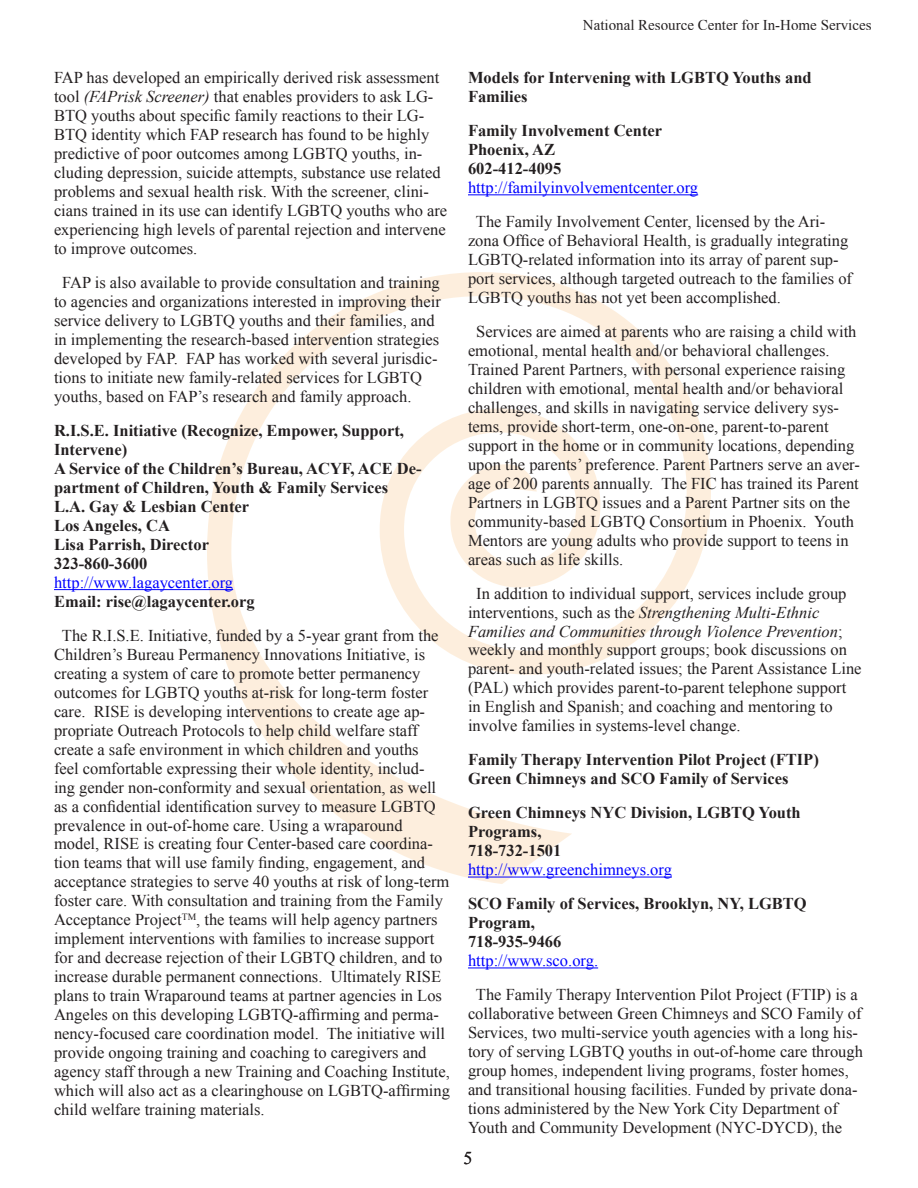
<style>
.page{position:relative;width:918px;height:1188px;background:#fff}
.page>*{position:absolute;margin:0;border:0;box-sizing:border-box;transform-origin:0 0}
.t1{font:18px "Times New Roman";color:#231f20}
.t2{font:16.5px/18.9px "Times New Roman";color:#231f20}
.t3{font:700 16.5px/18.9px "Times New Roman";color:#231f20}
.t4{font:15px "Times New Roman";color:#231f20}
.s1{font-style:italic}
.s2{font-weight:400;color:#00f}
</style>
<div class="page">
<svg style="left:54px;top:194px;width:657px;height:775px"></svg>
<hr style="left:54px;top:589px;width:179px;height:1px;background:#00f">
<hr style="left:468px;top:194px;width:230px;height:1px;background:#00f">
<hr style="left:468px;top:877px;width:204px;height:1px;background:#00f">
<hr style="left:468px;top:968px;width:130px;height:1px;background:#00f">
<p class="t4" style="left:583px;top:15px;width:290px">National Resource Center for In-Home Services</p>
<p class="t2" style="left:54px;top:68px;width:395px">FAP has developed an empirically derived risk assessment tool <span class="s1">(FAPrisk Screener)</span> that enables providers to ask LG-BTQ youths about specific family reactions to their LG-BTQ identity which FAP research has found to be highly predictive of poor outcomes among LGBTQ youths, in&shy;cluding depression, suicide attempts, substance use related problems and sexual health risk. With the screener, clini&shy;cians trained in its use can identify LGBTQ youths who are experiencing high levels of parental rejection and intervene to improve outcomes.</p>
<p class="t2" style="left:54px;top:273px;width:388px;text-indent:8px">FAP is also available to provide consultation and training to agencies and organizations interested in improving their service delivery to LGBTQ youths and their families, and in implementing the research-based intervention strategies developed by FAP. FAP has worked with several jurisdic&shy;tions to initiate new family-related services for LGBTQ youths, based on FAP’s research and family approach.</p>
<p class="t3" style="left:54px;top:421px;width:369px">R.I.S.E. Initiative (Recognize, Empower, Support,<br>Intervene)<br>A Service of the Children’s Bureau, ACYF, ACE De&shy;partment of Children, Youth &amp; Family Services<br>L.A. Gay &amp; Lesbian Center<br>Los Angeles, CA<br>Lisa Parrish, Director<br>323-860-3600<br><span class="s2">http://www.lagaycenter.org<br></span>Email: rise@lagaycenter.org</p>
<p class="t2" style="left:54px;top:626px;width:398px;text-indent:8px">The R.I.S.E. Initiative, funded by a 5-year grant from the Children’s Bureau Permanency Innovations Initiative, is creating a system of care to promote better permanency outcomes for LGBTQ youths at-risk for long-term foster care. RISE is developing interventions to create age ap&shy;propriate Outreach Protocols to help child welfare staff create a safe environment in which children and youths<br>feel comfortable expressing their whole identity, includ-<br>ing gender non-conformity and sexual orientation, as well as a confidential identification survey to measure LGBTQ prevalence in out-of-home care. Using a wraparound model, RISE is creating four Center-based care coordina&shy;tion teams that will use family finding, engagement, and acceptance strategies to serve 40 youths at risk of long-term foster care. With consultation and training from the Family Acceptance Project<sup>TM</sup>, the teams will help agency partners implement interventions with families to increase support for and decrease rejection of their LGBTQ children, and to increase durable permanent connections. Ultimately RISE plans to train Wraparound teams at partner agencies in Los Angeles on this developing LGBTQ-affirming and perma&shy;nency-focused care coordination model. The initiative will provide ongoing training and coaching to caregivers and agency staff through a new Training and Coaching Institute, which will also act as a clearinghouse on LGBTQ-affirming child welfare training materials.</p>
<p class="t3" style="left:468px;top:68px;width:345px">Models for Intervening with LGBTQ Youths and<br>Families</p>
<p class="t3" style="left:468px;top:121px;width:232px">Family Involvement Center<br>Phoenix, AZ<br>602-412-4095 <span class="s2">http://familyinvolvementcenter.org</span></p>
<p class="t2" style="left:468px;top:212px;width:386px;text-indent:8px">The Family Involvement Center, licensed by the Ari&shy;zona Office of Behavioral Health, is gradually integrating LGBTQ-related information into its array of parent sup&shy;port services, although targeted outreach to the families of LGBTQ youths has not yet been accomplished.</p>
<p class="t2" style="left:468px;top:322px;width:393px;text-indent:8px">Services are aimed at parents who are raising a child with emotional, mental health and/or behavioral challenges.<br>Trained Parent Partners, with personal experience raising children with emotional, mental health and/or behavioral challenges, and skills in navigating service delivery sys&shy;tems, provide short-term, one-on-one, parent-to-parent support in the home or in community locations, depending upon the parents’ preference. Parent Partners serve an aver&shy;age of 200 parents annually. The FIC has trained its Parent Partners in LGBTQ issues and a Parent Partner sits on the community-based LGBTQ Consortium in Phoenix. Youth Mentors are young adults who provide support to teens in areas such as life skills.</p>
<p class="t2" style="left:468px;top:583px;width:395px;text-indent:8px">In addition to individual support, services include group interventions, such as the <span class="s1">Strengthening Multi-Ethnic Families and Communities through Violence Prevention</span>; weekly and monthly support groups; book discussions on parent- and youth-related issues; the Parent Assistance Line (PAL) which provides parent-to-parent telephone support in English and Spanish; and coaching and mentoring to involve families in systems-level change.</p>
<p class="t3" style="left:468px;top:750px;width:352px">Family Therapy Intervention Pilot Project (FTIP)<br>Green Chimneys and SCO Family of Services</p>
<p class="t3" style="left:468px;top:803px;width:334px">Green Chimneys NYC Division, LGBTQ Youth<br>Programs,<br>718-732-1501<br><span class="s2">http://www.greenchimneys.org</span></p>
<p class="t3" style="left:468px;top:894px;width:340px">SCO Family of Services, Brooklyn, NY, LGBTQ<br>Program,<br>718-935-9466<br><span class="s2">http://www.sco.org.</span></p>
<p class="t2" style="left:468px;top:985px;width:397px;text-indent:8px">The Family Therapy Intervention Pilot Project (FTIP) is a collaborative between Green Chimneys and SCO Family of Services, two multi-service youth agencies with a long his&shy;tory of serving LGBTQ youths in out-of-home care through group homes, independent living programs, foster homes, and transitional housing facilities. Funded by private dona&shy;tions administered by the New York City Department of Youth and Community Development (NYC-DYCD), the</p>
<p class="t1" style="left:464px;top:1146px;width:10px">5</p>
</div>
